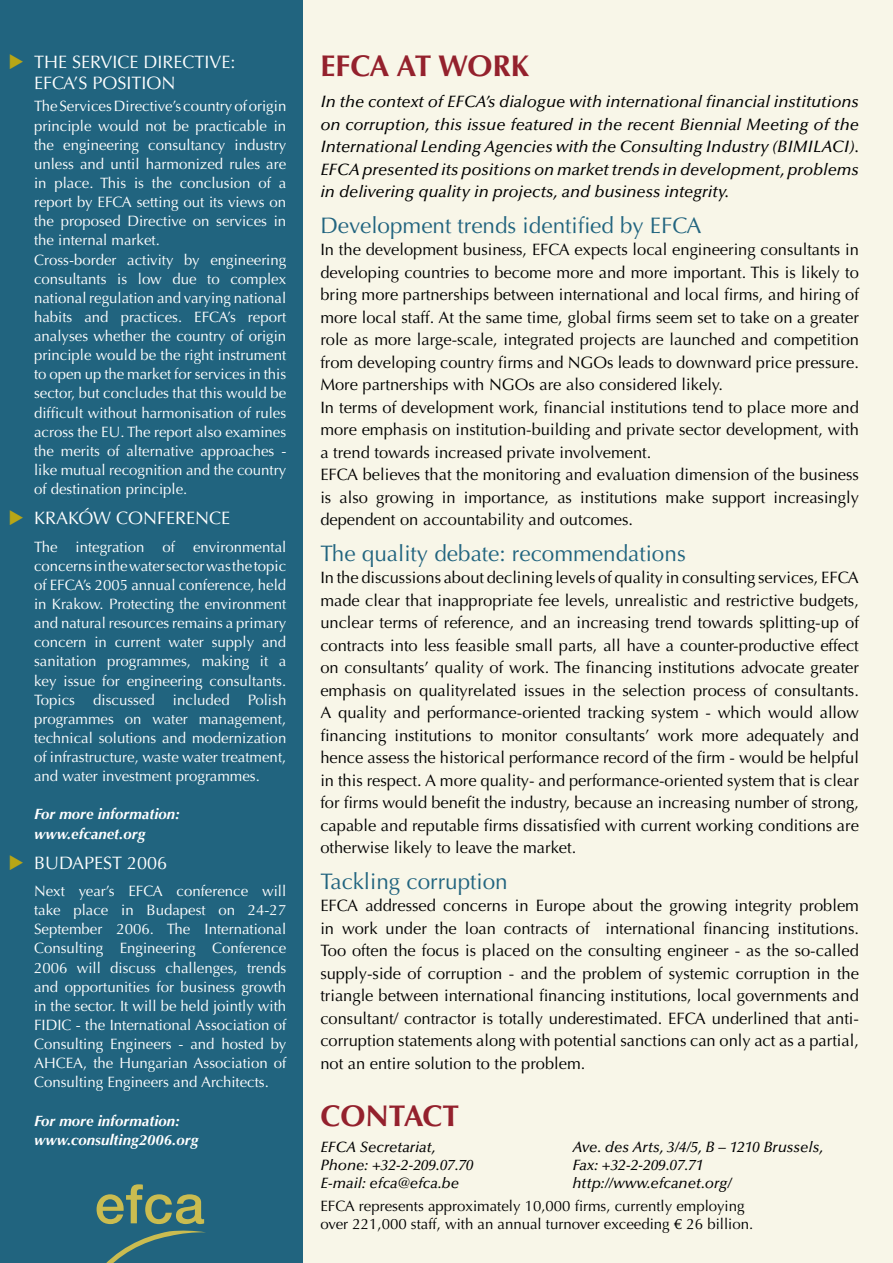
<style>
.page{position:relative;width:893px;height:1263px;background:#21647f}
.page>*{position:absolute;margin:0;border:0;box-sizing:border-box;transform-origin:0 0}
.t1{font:700 30px "Optima LT Std";color:#94212d}
.t2{font:22.5px "Optima LT Std";color:#21647f}
.t3{font:18px/21.6px "Optima LT Std";color:#fff}
.t4{font:16.5px/22.5px "Optima LT Std";color:#000;text-align:justify}
.t5{font:italic 500 16.5px/22.5px "Optima LT Std";color:#000;text-align:justify}
.t6{font:15px/19.2px "Optima LT Std";color:#fff;text-align:justify}
.t7{font:italic 500 15px "Optima LT Std";color:#000}
.t8{font:15px/18px "Optima LT Std";color:#000}
.t9{font:italic 700 15px/19.2px "Optima LT Std";color:#fff}
.s1{color:#b8a616}
</style>
<div class="page">
<div style="left:304px;top:0;width:589px;height:1263px;background:#f8f6e8"></div>
<svg style="left:97px;top:1184px;width:107px;height:40px"></svg>
<svg style="left:106px;top:1230px;width:100px;height:33px"></svg>
<p class="t3" style="left:34px;top:51px;width:203px;text-indent:-26px"><span class="s1">◆</span> THE SERVICE DIRECTIVE:<br>EFCA’S POSITION</p>
<p class="t6" style="left:34px;top:97px;width:254px;text-align:left">The Services Directive’s country of origin principle would not be practicable in the engineering consultancy industry unless and until harmonized rules are in place. This is the conclusion of a report by EFCA setting out its views on the proposed Directive on services in the internal market.<br>Cross-border activity by engineering consultants is low due to complex national regulation and varying national habits and practices. EFCA’s report analyses whether the country of origin principle would be the right instrument to open up the market for services in this sector, but concludes that this would be difficult without harmonisation of rules across the EU. The report also examines the merits of alternative approaches - like mutual recognition and the country of destination principle.</p>
<p class="t3" style="left:9px;top:508px;width:223px"><span class="s1">◆</span> KRAKÓW CONFERENCE</p>
<p class="t6" style="left:34px;top:537px;width:254px">The integration of environmental concerns in the water sector was the topic of EFCA’s 2005 annual conference, held in Krakow. Protecting the environment and natural resources remains a primary concern in current water supply and sanitation programmes, making it a key issue for engineering consultants.<br>Topics discussed included Polish programmes on water management, technical solutions and modernization of infrastructure, waste water treatment, and water investment programmes.</p>
<p class="t9" style="left:34px;top:805px;width:148px">For more information: www.efcanet.org</p>
<p class="t3" style="left:9px;top:852px;width:160px"><span class="s1">◆</span> BUDAPEST 2006</p>
<p class="t6" style="left:34px;top:881px;width:254px">Next year’s EFCA conference will take place in Budapest on 24-27<br>September 2006. The International Consulting Engineering Conference 2006 will discuss challenges, trends and opportunities for business growth in the sector. It will be held jointly with FIDIC - the International Association of Consulting Engineers - and hosted by AHCEA, the Hungarian Association of Consulting Engineers and Architects.</p>
<p class="t9" style="left:34px;top:1111px;width:166px">For more information: www.consulting2006.org</p>
<h1 class="t1" style="left:320px;top:48px;width:210px">EFCA AT WORK</h1>
<p class="t5" style="left:320px;top:90px;width:540px">In the context of EFCA’s dialogue with international financial institutions on corruption, this issue featured in the recent Biennial Meeting of the International Lending Agencies with the Consulting Industry (BIMILACI).<br>EFCA presented its positions on market trends in development, problems in delivering quality in projects, and business integrity.</p>
<h2 class="t2" style="left:320px;top:212px;width:382px">Development trends identified by EFCA</h2>
<p class="t4" style="left:320px;top:238px;width:540px;text-align:left">In the development business, EFCA expects local engineering consultants in developing countries to become more and more important. This is likely to bring more partnerships between international and local firms, and hiring of more local staff. At the same time, global firms seem set to take on a greater role as more large-scale, integrated projects are launched and competition from developing country firms and NGOs leads to downward price pressure.<br>More partnerships with NGOs are also considered likely.<br>In terms of development work, financial institutions tend to place more and more emphasis on institution-building and private sector development, with a trend towards increased private involvement.<br>EFCA believes that the monitoring and evaluation dimension of the business is also growing in importance, as institutions make support increasingly dependent on accountability and outcomes.</p>
<h2 class="t2" style="left:320px;top:540px;width:367px">The quality debate: recommendations</h2>
<p class="t4" style="left:320px;top:566px;width:540px">In the discussions about declining levels of quality in consulting services, EFCA made clear that inappropriate fee levels, unrealistic and restrictive budgets, unclear terms of reference, and an increasing trend towards splitting-up of contracts into less feasible small parts, all have a counter-productive effect on consultants’ quality of work. The financing institutions advocate greater emphasis on qualityrelated issues in the selection process of consultants.<br>A quality and performance-oriented tracking system - which would allow financing institutions to monitor consultants’ work more adequately and hence assess the historical performance record of the firm - would be helpful in this respect. A more quality- and performance-oriented system that is clear for firms would benefit the industry, because an increasing number of strong, capable and reputable firms dissatisfied with current working conditions are otherwise likely to leave the market.</p>
<h2 class="t2" style="left:320px;top:868px;width:189px">Tackling corruption</h2>
<p class="t4" style="left:320px;top:894px;width:540px">EFCA addressed concerns in Europe about the growing integrity problem in work under the loan contracts of international financing institutions.<br>Too often the focus is placed on the consulting engineer - as the so-called supply-side of corruption - and the problem of systemic corruption in the triangle between international financing institutions, local governments and consultant/ contractor is totally underestimated. EFCA underlined that anti&shy;corruption statements along with potential sanctions can only act as a partial, not an entire solution to the problem.</p>
<h1 class="t1" style="left:320px;top:1098px;width:140px">CONTACT</h1>
<p class="t7" style="left:320px;top:1139px;width:117px">EFCA Secretariat,</p>
<p class="t7" style="left:572px;top:1139px;width:252px">Ave. des Arts, 3/4/5, B – 1210 Brussels,</p>
<p class="t7" style="left:320px;top:1157px;width:155px">Phone: +32-2-209.07.70</p>
<p class="t7" style="left:572px;top:1157px;width:132px">Fax: +32-2-209.07.71</p>
<p class="t7" style="left:320px;top:1175px;width:140px">E-mail: efca@efca.be</p>
<p class="t7" style="left:572px;top:1175px;width:161px">http://www.efcanet.org/</p>
<p class="t8" style="left:320px;top:1197px;width:434px">EFCA represents approximately 10,000 firms, currently employing over 221,000 staff, with an annual turnover exceeding € 26 billion.</p>
</div>
